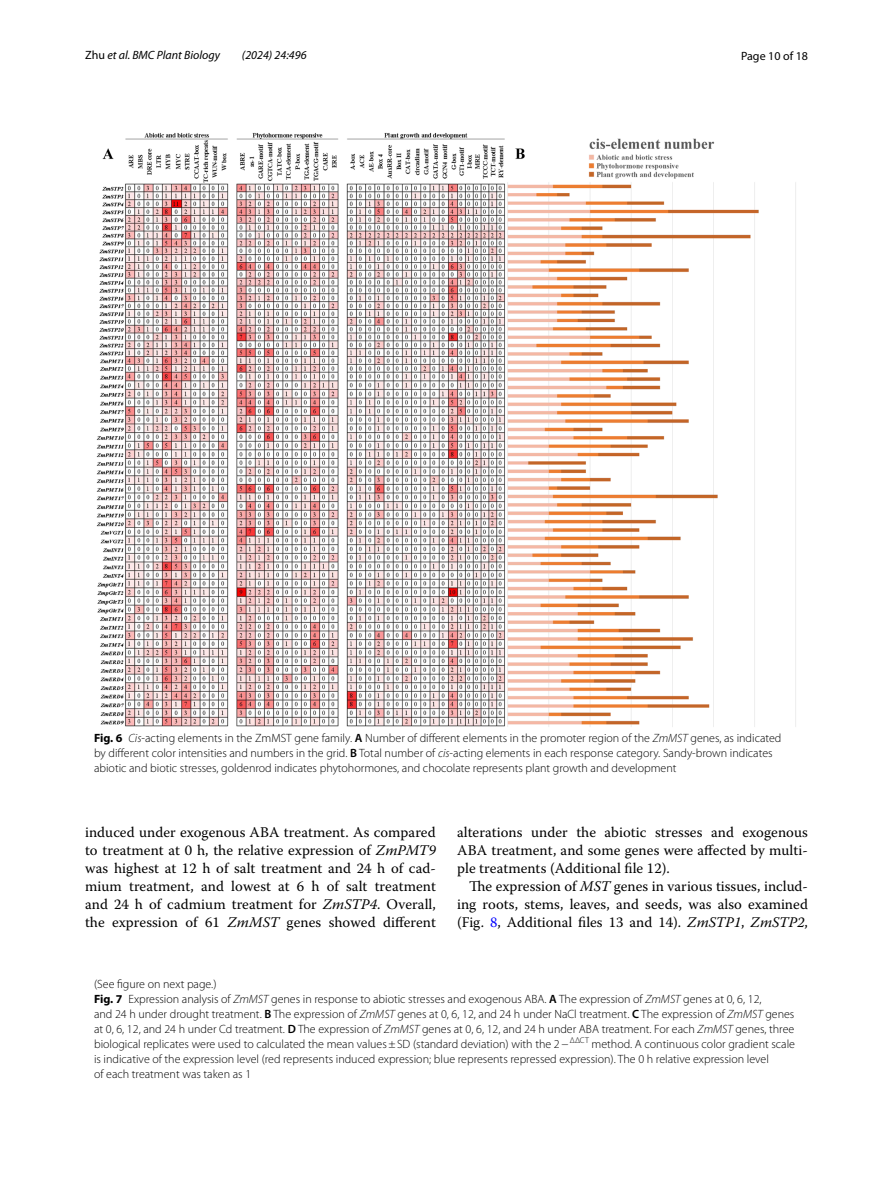
<style>
.page{position:relative;width:893px;height:1187px;background:#fff}
.page>*{position:absolute;margin:0;border:0;box-sizing:border-box;transform-origin:0 0}
.t1{font:14.7px/18px "Warnock Pro";letter-spacing:.005em;color:#000;text-align:justify}
.t2{font:300 12px/15px "Myriad Pro";color:#000}
.t3{font:italic 12px "Myriad Pro";color:#000}
.t4{font:12px "Myriad Pro";color:#000}
.s1{font-style:normal}
.s2{font-weight:700}
.s3{font-style:italic}
.s4{font-weight:600}
.s5{color:#00f}
</style>
<div class="page">
<img style="left:96px;top:133px;width:700px;height:594px">
<p class="t3" style="left:85px;top:48px;width:137px"><span class="s1">Zhu</span> et al. BMC Plant Biology</p>
<p class="t3" style="left:242px;top:48px;width:66px">(2024) 24:496</p>
<p class="t4" style="left:741px;top:48px;width:68px">Page 10 of 18</p>
<p class="t2" style="left:94px;top:731px;width:689px"><span class="s2">Fig. 6</span> <span class="s3">Cis</span>-acting elements in the ZmMST gene family. <span class="s4">A</span> Number of different elements in the promoter region of the <span class="s3">ZmMST</span> genes, as indicated by different color intensities and numbers in the grid. <span class="s4">B</span> Total number of <span class="s3">cis</span>-acting elements in each response category. Sandy-brown indicates abiotic and biotic stresses, goldenrod indicates phytohormones, and chocolate represents plant growth and development</p>
<p class="t1" style="left:85px;top:822px;width:352px">induced under exogenous ABA treatment. As compared to treatment at 0 h, the relative expression of <span class="s3">ZmPMT9 </span>was highest at 12 h of salt treatment and 24 h of cad&shy;mium treatment, and lowest at 6 h of salt treatment and 24 h of cadmium treatment for <span class="s3">ZmSTP4</span>. Overall, the expression of 61 <span class="s3">ZmMST</span> genes showed different</p>
<p class="t1" style="left:457px;top:822px;width:352px">alterations under the abiotic stresses and exogenous ABA treatment, and some genes were affected by multi&shy;ple treatments (Additional file 12).</p>
<p class="t1" style="left:457px;top:876px;width:352px;text-indent:12px">The expression of <span class="s3">MST</span> genes in various tissues, includ&shy;ing roots, stems, leaves, and seeds, was also examined (Fig. <span class="s5">8</span>, Additional files 13 and 14). <span class="s3">ZmSTP1</span>, <span class="s3">ZmSTP2</span>,</p>
<p class="t2" style="left:94px;top:976px;width:703px">(See figure on next page.)<br><span class="s2">Fig. 7</span> Expression analysis of <span class="s3">ZmMST</span> genes in response to abiotic stresses and exogenous ABA. <span class="s4">A</span> The expression of <span class="s3">ZmMST</span> genes at 0, 6, 12,<br>and 24 h under drought treatment. <span class="s4">B</span> The expression of <span class="s3">ZmMST</span> genes at 0, 6, 12, and 24 h under NaCl treatment. <span class="s4">C</span> The expression of <span class="s3">ZmMST</span> genes at 0, 6, 12, and 24 h under Cd treatment. <span class="s4">D</span> The expression of <span class="s3">ZmMST</span> genes at 0, 6, 12, and 24 h under ABA treatment. For each <span class="s3">ZmMST</span> genes, three biological replicates were used to calculated the mean values±SD (standard deviation) with the 2− <sup>ΔΔCT</sup> method. A continuous color gradient scale is indicative of the expression level (red represents induced expression; blue represents repressed expression). The 0 h relative expression level<br>of each treatment was taken as 1</p>
</div>
